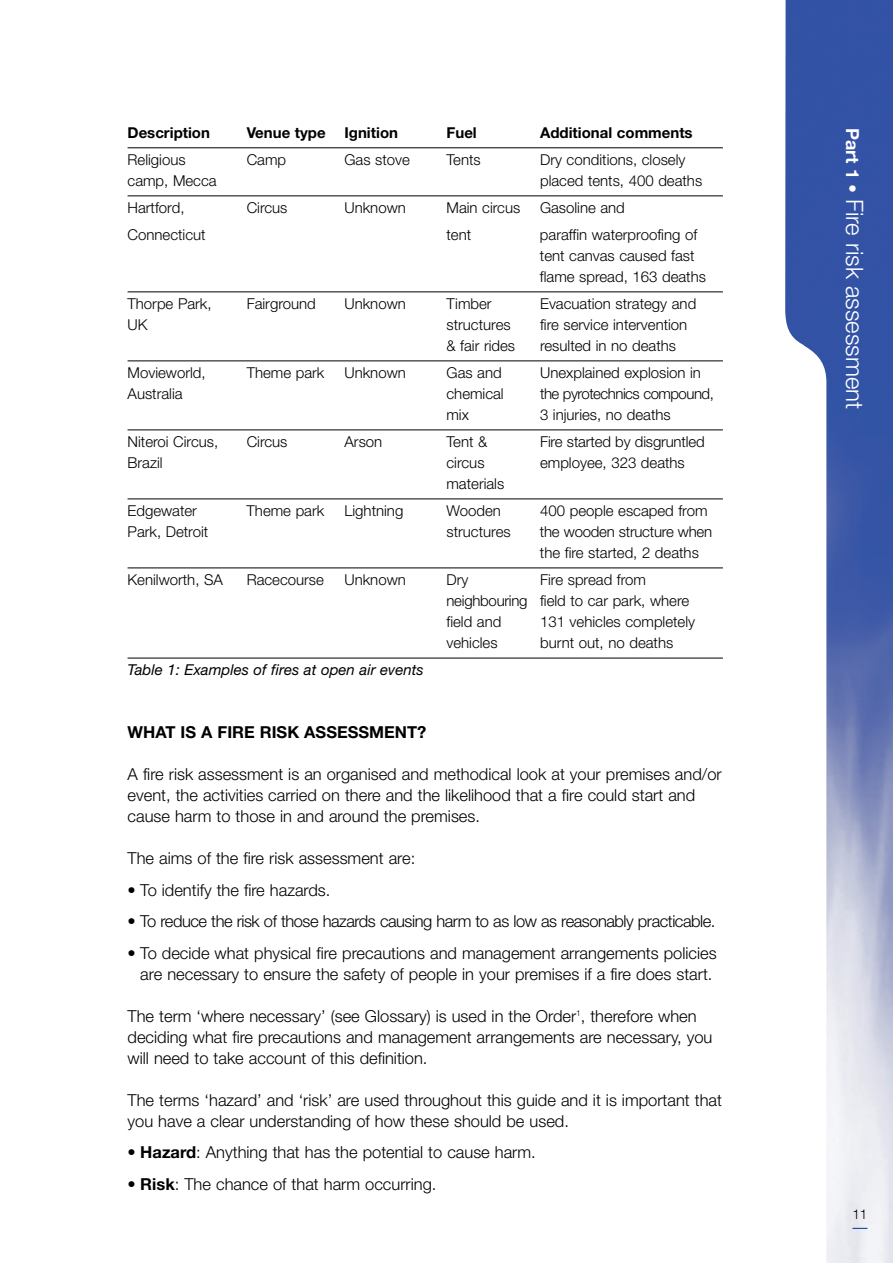
<style>
.page{position:relative;width:893px;height:1263px;background:#fff}
.page>*{position:absolute;margin:0;border:0;box-sizing:border-box;transform-origin:0 0}
.t1{font:300 24px "Helvetica Neue";color:#fff}
.t2{font:300 16.5px/21px "Helvetica Neue";color:#000}
.t3{font:300 16.5px "Helvetica Neue";letter-spacing:-.03em;color:#000}
.t4{font:700 16.5px "Helvetica Neue";color:#000}
.t5{font:300 15px/21px "Helvetica Neue";color:#000}
.t6{font:700 15px "Helvetica Neue";color:#000}
.t7{font:italic 15px "Helvetica Neue";color:#000}
.t8{font:300 15px "Helvetica Neue";letter-spacing:-.035em;color:#000}
.t9{font:300 13.5px "Helvetica Neue";color:#000}
.s1{font-weight:700}
.s2{font-weight:700;font-size:18px}
</style>
<div class="page">
<hr style="left:128px;top:147px;width:595px;height:1px;background:#000">
<hr style="left:128px;top:195px;width:595px;height:1px;background:#000">
<hr style="left:128px;top:291px;width:595px;height:1px;background:#000">
<hr style="left:128px;top:360px;width:595px;height:1px;background:#000">
<hr style="left:128px;top:429px;width:595px;height:1px;background:#000">
<hr style="left:128px;top:498px;width:595px;height:1px;background:#000">
<hr style="left:128px;top:567px;width:595px;height:1px;background:#000">
<hr style="left:128px;top:658px;width:595px;height:1px;background:#000">
<img style="left:785px;top:0;width:108px;height:1263px">
<svg style="left:852px;top:1228px;width:15px;height:1px"></svg>
<p class="t6" style="left:128px;top:128px;width:84px">Description</p>
<p class="t6" style="left:247px;top:128px;width:153px">Venue type Ignition</p>
<p class="t6" style="left:447px;top:128px;width:32px">Fuel</p>
<p class="t6" style="left:540px;top:128px;width:154px">Additional comments</p>
<p class="t5" style="left:128px;top:151px;width:60px">Religious</p>
<p class="t5" style="left:247px;top:151px;width:41px">Camp</p>
<p class="t5" style="left:344px;top:151px;width:67px">Gas stove</p>
<p class="t5" style="left:447px;top:151px;width:36px">Tents</p>
<p class="t5" style="left:540px;top:151px;width:147px">Dry conditions, closely</p>
<p class="t5" style="left:128px;top:172px;width:91px">camp, Mecca</p>
<p class="t5" style="left:540px;top:172px;width:164px">placed tents, 400 deaths</p>
<p class="t5" style="left:128px;top:199px;width:58px">Hartford,</p>
<p class="t5" style="left:247px;top:199px;width:42px">Circus</p>
<p class="t5" style="left:344px;top:199px;width:63px">Unknown</p>
<p class="t5" style="left:447px;top:199px;width:75px">Main circus</p>
<p class="t5" style="left:540px;top:199px;width:86px">Gasoline and</p>
<p class="t5" style="left:128px;top:226px;width:80px">Connecticut</p>
<p class="t5" style="left:446px;top:226px;width:26px">tent</p>
<p class="t5" style="left:540px;top:226px;width:168px">paraffin waterproofing of tent canvas caused fast flame spread, 163 deaths</p>
<p class="t5" style="left:128px;top:295px;width:86px">Thorpe Park,</p>
<p class="t5" style="left:247px;top:295px;width:71px">Fairground</p>
<p class="t5" style="left:344px;top:295px;width:63px">Unknown</p>
<p class="t5" style="left:447px;top:295px;width:47px">Timber</p>
<p class="t5" style="left:540px;top:295px;width:158px">Evacuation strategy and</p>
<p class="t5" style="left:128px;top:316px;width:21px">UK</p>
<p class="t5" style="left:446px;top:316px;width:66px">structures</p>
<p class="t5" style="left:540px;top:316px;width:149px">fire service intervention</p>
<p class="t5" style="left:446px;top:337px;width:70px">&amp; fair rides</p>
<p class="t5" style="left:540px;top:337px;width:138px">resulted in no deaths</p>
<p class="t5" style="left:128px;top:364px;width:80px">Movieworld,</p>
<p class="t5" style="left:247px;top:364px;width:79px">Theme park</p>
<p class="t5" style="left:344px;top:364px;width:63px">Unknown</p>
<p class="t5" style="left:447px;top:364px;width:57px">Gas and</p>
<p class="t5" style="left:540px;top:364px;width:162px">Unexplained explosion in</p>
<p class="t5" style="left:128px;top:385px;width:57px">Australia</p>
<p class="t5" style="left:446px;top:385px;width:59px">chemical</p>
<p class="t8" style="left:540px;top:389px;width:175px">the pyrotechnics compound,</p>
<p class="t5" style="left:446px;top:406px;width:24px">mix</p>
<p class="t5" style="left:540px;top:406px;width:132px">3 injuries, no deaths</p>
<p class="t5" style="left:128px;top:433px;width:92px">Niteroi Circus,</p>
<p class="t5" style="left:247px;top:433px;width:42px">Circus</p>
<p class="t5" style="left:344px;top:433px;width:39px">Arson</p>
<p class="t5" style="left:447px;top:433px;width:42px">Tent &amp;</p>
<p class="t5" style="left:540px;top:433px;width:166px">Fire started by disgruntled</p>
<p class="t5" style="left:128px;top:454px;width:37px">Brazil</p>
<p class="t5" style="left:446px;top:454px;width:40px">circus</p>
<p class="t5" style="left:540px;top:454px;width:146px">employee, 323 deaths</p>
<p class="t5" style="left:446px;top:475px;width:59px">materials</p>
<p class="t5" style="left:128px;top:502px;width:71px">Edgewater</p>
<p class="t5" style="left:247px;top:502px;width:79px">Theme park</p>
<p class="t5" style="left:344px;top:502px;width:60px">Lightning</p>
<p class="t5" style="left:447px;top:502px;width:56px">Wooden</p>
<p class="t5" style="left:540px;top:502px;width:169px">400 people escaped from</p>
<p class="t5" style="left:128px;top:523px;width:82px">Park, Detroit</p>
<p class="t5" style="left:446px;top:523px;width:66px">structures</p>
<p class="t5" style="left:540px;top:523px;width:174px">the wooden structure when the fire started, 2 deaths</p>
<p class="t5" style="left:128px;top:571px;width:97px">Kenilworth, SA</p>
<p class="t5" style="left:247px;top:571px;width:79px">Racecourse</p>
<p class="t5" style="left:344px;top:571px;width:63px">Unknown</p>
<p class="t5" style="left:447px;top:571px;width:23px">Dry</p>
<p class="t5" style="left:446px;top:571px;width:244px;text-indent:94px">Fire spread from neighbouring field to car park, where field and</p>
<p class="t5" style="left:540px;top:613px;width:157px">131 vehicles completely</p>
<p class="t7" style="left:128px;top:665px;width:298px">Table 1: Examples of fires at open air events</p>
<p class="t5" style="left:446px;top:634px;width:53px">vehicles</p>
<p class="t5" style="left:540px;top:634px;width:135px">burnt out, no deaths</p>
<p class="t4" style="left:128px;top:726px;width:300px">WHAT IS A FIRE RISK ASSESSMENT?</p>
<p class="t2" style="left:128px;top:765px;width:596px">A fire risk assessment is an organised and methodical look at your premises and/or event, the activities carried on there and the likelihood that a fire could start and cause harm to those in and around the premises.</p>
<p class="t2" style="left:128px;top:849px;width:289px">The aims of the fire risk assessment are:</p>
<p class="t2" style="left:128px;top:881px;width:204px">• To identify the fire hazards.</p>
<p class="t3" style="left:128px;top:915px;width:589px">• To reduce the risk of those hazards causing harm to as low as reasonably practicable.</p>
<p class="t2" style="left:128px;top:944px;width:591px;text-align:center">• To decide what physical fire precautions and management arrangements policies are necessary to ensure the safety of people in your premises if a fire does start.</p>
<p class="t2" style="left:128px;top:1007px;width:586px">The term ‘where necessary’ (see Glossary) is used in the Order<sup>1</sup>, therefore when deciding what fire precautions and management arrangements are necessary, you will need to take account of this definition.</p>
<p class="t2" style="left:128px;top:1091px;width:596px">The terms ‘hazard’ and ‘risk’ are used throughout this guide and it is important that you have a clear understanding of how these should be used.</p>
<p class="t2" style="left:128px;top:1143px;width:410px">• <span class="s1">Hazard</span>: Anything that has the potential to cause harm.</p>
<p class="t2" style="left:128px;top:1175px;width:310px">• <span class="s1">Risk</span>: The chance of that harm occurring.</p>
<h1 class="t1" style="left:863px;top:128px;width:283px;rotate:90deg"><span class="s2">Part 1 •</span> Fire risk assessment</h1>
<p class="t9" style="left:852px;top:1210px;width:17px">11</p>
</div>
